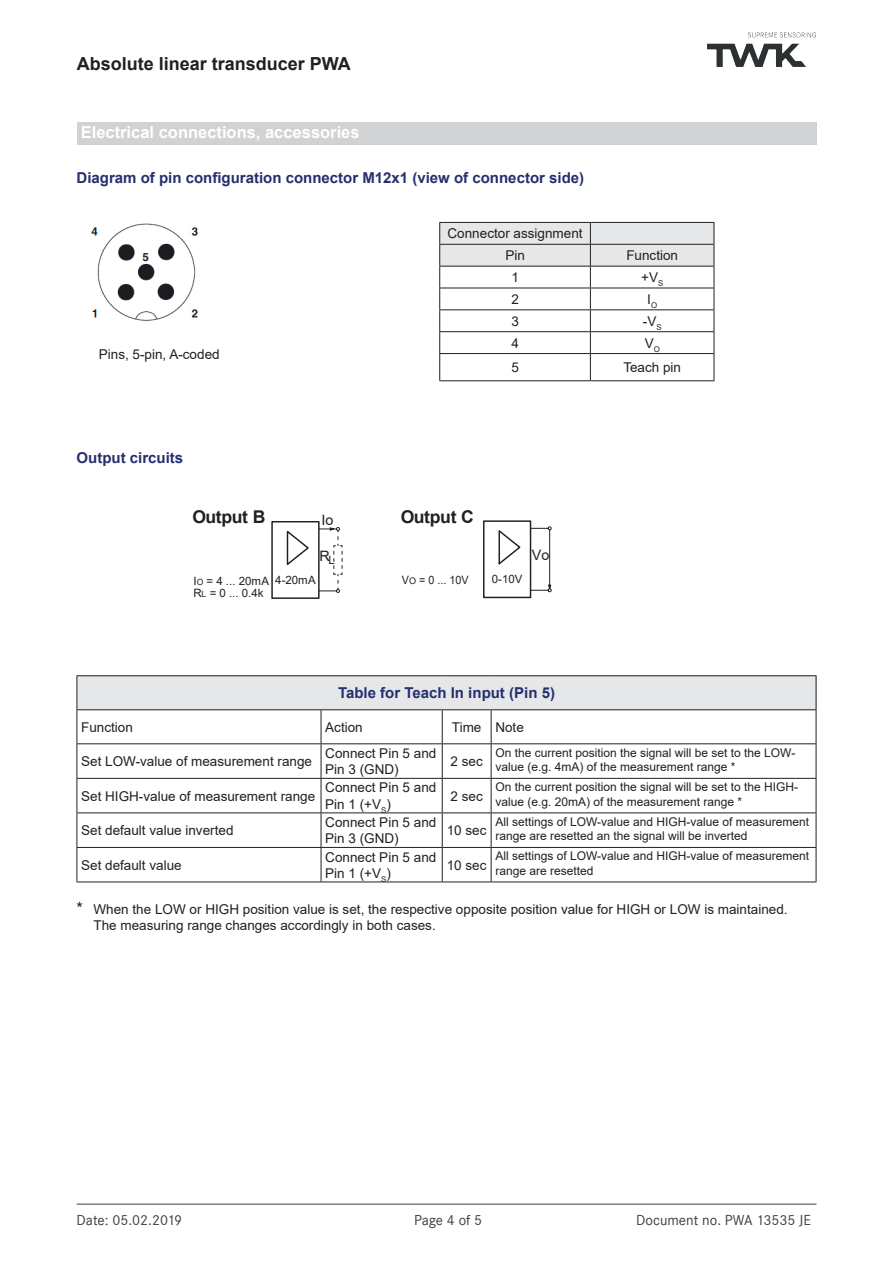
<style>
.page{position:relative;width:893px;height:1263px;background:#fff}
.page>*{position:absolute;margin:0;border:0;box-sizing:border-box;transform-origin:0 0}
.t1{font:700 18px "Arial";color:#231f20}
.t2{font:700 17.55px "Arial";letter-spacing:-.02em;color:#231f20}
.t3{font:700 16.5px "Arial";color:#fff}
.t4{font:700 15px "Arial";color:#262f6f}
.t5{font:15px "Corporate S";color:#3e3e3f}
.t6{font:14.4px "Arial";color:#231f20}
.t7{font:13.5px/16.2px "Arial";color:#231f20}
.t8{font:12px/14.4px "Arial";color:#231f20}
.t9{font:11.55px/12.8px "Arial";color:#231f20}
.t10{font:11.4px "Arial";color:#231f20;scale:.94 1}
.t11{font:11.4px "Arial";color:#231f20}
.s1{font-size:9px}
.s2{font-size:8.55px}
.s3{font-size:16.5px}
</style>
<div class="page">
<hr style="left:77px;top:1203px;width:739px;height:2px;background:#7c7f81">
<img style="left:707px;top:33px;width:108px;height:33px">
<div style="left:77px;top:122px;width:739px;height:23px;background:#d1d2d4"></div>
<img style="left:91px;top:223px;width:108px;height:98px">
<hr style="left:439px;top:380px;width:151px;height:1px;background:#231f20">
<hr style="left:590px;top:380px;width:124px;height:1px;background:#231f20">
<svg style="left:439px;top:222px;width:276px;height:158px"></svg>
<div style="left:483px;top:520px;width:48px;height:78px;border:1px solid #231f20"></div>
<svg style="left:530px;top:526px;width:22px;height:5px"></svg>
<hr style="left:549px;top:530px;width:1px;height:59px;background:#231f20">
<svg style="left:530px;top:584px;width:22px;height:8px"></svg>
<svg style="left:498px;top:530px;width:23px;height:35px"></svg>
<svg style="left:286px;top:530px;width:23px;height:35px"></svg>
<div style="left:271px;top:521px;width:49px;height:78px;border:1px solid #231f20"></div>
<svg style="left:319px;top:527px;width:24px;height:66px"></svg>
<div style="left:77px;top:676px;width:739px;height:34px;background:#e6e7e9"></div>
<svg style="left:78px;top:710px;width:738px;height:33px"></svg>
<hr style="left:321px;top:744px;width:1px;height:34px;background:#231f20">
<hr style="left:442px;top:744px;width:1px;height:34px;background:#231f20">
<hr style="left:491px;top:744px;width:1px;height:34px;background:#231f20">
<hr style="left:77px;top:778px;width:244px;height:1px;background:#231f20">
<hr style="left:77px;top:779px;width:1px;height:33px;background:#231f20">
<hr style="left:321px;top:779px;width:1px;height:33px;background:#231f20">
<hr style="left:442px;top:779px;width:1px;height:33px;background:#231f20">
<hr style="left:491px;top:779px;width:1px;height:33px;background:#231f20">
<hr style="left:816px;top:779px;width:1px;height:33px;background:#231f20">
<hr style="left:77px;top:812px;width:244px;height:1px;background:#231f20">
<hr style="left:77px;top:813px;width:1px;height:34px;background:#231f20">
<hr style="left:321px;top:812px;width:121px;height:1px;background:#231f20">
<hr style="left:321px;top:813px;width:1px;height:34px;background:#231f20">
<hr style="left:442px;top:812px;width:49px;height:1px;background:#231f20">
<hr style="left:442px;top:813px;width:1px;height:34px;background:#231f20">
<hr style="left:491px;top:812px;width:325px;height:1px;background:#231f20">
<hr style="left:491px;top:813px;width:1px;height:34px;background:#231f20">
<hr style="left:816px;top:813px;width:1px;height:34px;background:#231f20">
<hr style="left:77px;top:847px;width:244px;height:1px;background:#231f20">
<hr style="left:77px;top:848px;width:1px;height:33px;background:#231f20">
<hr style="left:321px;top:847px;width:121px;height:1px;background:#231f20">
<hr style="left:321px;top:848px;width:1px;height:33px;background:#231f20">
<hr style="left:442px;top:847px;width:49px;height:1px;background:#231f20">
<hr style="left:442px;top:848px;width:1px;height:33px;background:#231f20">
<hr style="left:491px;top:847px;width:325px;height:1px;background:#231f20">
<hr style="left:491px;top:848px;width:1px;height:33px;background:#231f20">
<hr style="left:816px;top:848px;width:1px;height:33px;background:#231f20">
<hr style="left:77px;top:881px;width:244px;height:1px;background:#231f20">
<hr style="left:321px;top:881px;width:121px;height:1px;background:#231f20">
<hr style="left:442px;top:881px;width:49px;height:1px;background:#231f20">
<hr style="left:491px;top:881px;width:325px;height:1px;background:#231f20">
<hr style="left:77px;top:744px;width:1px;height:34px;background:#231f20">
<hr style="left:816px;top:744px;width:1px;height:34px;background:#231f20">
<hr style="left:321px;top:778px;width:121px;height:1px;background:#231f20">
<hr style="left:442px;top:778px;width:49px;height:1px;background:#231f20">
<hr style="left:491px;top:778px;width:325px;height:1px;background:#231f20">
<hr style="left:77px;top:675px;width:244px;height:1px;background:#231f20">
<hr style="left:77px;top:676px;width:1px;height:33px;background:#231f20">
<hr style="left:321px;top:675px;width:121px;height:1px;background:#231f20">
<hr style="left:442px;top:675px;width:49px;height:1px;background:#231f20">
<hr style="left:491px;top:675px;width:325px;height:1px;background:#231f20">
<hr style="left:816px;top:676px;width:1px;height:33px;background:#231f20">
<hr style="left:77px;top:709px;width:244px;height:1px;background:#231f20">
<hr style="left:321px;top:709px;width:121px;height:1px;background:#231f20">
<hr style="left:442px;top:709px;width:49px;height:1px;background:#231f20">
<hr style="left:491px;top:709px;width:325px;height:1px;background:#231f20">
<hr style="left:77px;top:710px;width:1px;height:33px;background:#231f20">
<hr style="left:321px;top:710px;width:1px;height:33px;background:#231f20">
<hr style="left:442px;top:710px;width:1px;height:33px;background:#231f20">
<hr style="left:491px;top:710px;width:1px;height:33px;background:#231f20">
<hr style="left:816px;top:710px;width:1px;height:33px;background:#231f20">
<hr style="left:77px;top:743px;width:244px;height:1px;background:#231f20">
<hr style="left:321px;top:743px;width:121px;height:1px;background:#231f20">
<hr style="left:442px;top:743px;width:49px;height:1px;background:#231f20">
<hr style="left:491px;top:743px;width:325px;height:1px;background:#231f20">
<h1 class="t1" style="left:77px;top:51px;width:276px">Absolute linear transducer PWA</h1>
<p class="t3" style="left:81px;top:121px;width:280px">Electrical connections, accessories</p>
<p class="t4" style="left:77px;top:167px;width:509px">Diagram of pin configuration connector M12x1 (view of connector side)</p>
<p class="t7" style="left:448px;top:222px;width:137px;line-height:21.9px;text-align:center">Connector assignment<br>Pin</p>
<p class="t7" style="left:626px;top:247px;width:53px">Function</p>
<p class="t7" style="left:99px;top:346px;width:122px">Pins, 5-pin, A-coded</p>
<p class="t4" style="left:77px;top:447px;width:108px">Output circuits</p>
<p class="t2" style="left:192px;top:504px;width:75px">Output B</p>
<p class="t6" style="left:321px;top:510px;width:13px">Io</p>
<p class="t6" style="left:319px;top:546px;width:17px">R<sub>L</sub></p>
<p class="t7" style="left:511px;top:269px;width:9px">1</p>
<p class="t7" style="left:641px;top:269px;width:24px">+V<sub>S</sub></p>
<p class="t7" style="left:511px;top:291px;width:9px">2</p>
<p class="t7" style="left:647px;top:291px;width:11px">I<sub>O</sub></p>
<p class="t7" style="left:511px;top:313px;width:9px">3</p>
<p class="t7" style="left:643px;top:313px;width:20px">-V<sub>S</sub></p>
<p class="t7" style="left:511px;top:335px;width:9px">4</p>
<p class="t7" style="left:645px;top:335px;width:17px">V<sub>O</sub></p>
<p class="t7" style="left:511px;top:359px;width:9px">5</p>
<p class="t7" style="left:623px;top:359px;width:59px">Teach pin</p>
<p class="t2" style="left:401px;top:504px;width:75px">Output C</p>
<p class="t6" style="left:532px;top:545px;width:19px">Vo</p>
<p class="t9" style="left:275px;top:573px;width:42px">4-20mA</p>
<p class="t10" style="left:402px;top:572px;width:73px">V<span class="s1">O</span> = 0 ... 10V</p>
<p class="t11" style="left:492px;top:571px;width:32px">0-10V</p>
<p class="t9" style="left:193px;top:574px;width:77px">I<span class="s2">O</span> = 4 ... 20mA<br>R<span class="s2">L</span> = 0 ... 0.4k</p>
<p class="t4" style="left:338px;top:682px;width:218px">Table for Teach In input (Pin 5)</p>
<p class="t7" style="left:81px;top:719px;width:53px">Function</p>
<p class="t7" style="left:325px;top:719px;width:39px">Action</p>
<p class="t7" style="left:452px;top:719px;width:73px">Time Note</p>
<p class="t7" style="left:81px;top:753px;width:232px">Set LOW-value of measurement range</p>
<p class="t7" style="left:325px;top:745px;width:113px">Connect Pin 5 and<br>Pin 3 (GND)</p>
<p class="t7" style="left:451px;top:753px;width:34px">2 sec</p>
<p class="t8" style="left:495px;top:745px;width:301px">On the current position the signal will be set to the LOW&shy;value (e.g. 4mA) of the measurement range *</p>
<p class="t7" style="left:81px;top:788px;width:236px">Set HIGH-value of measurement range</p>
<p class="t7" style="left:325px;top:779px;width:113px">Connect Pin 5 and<br>Pin 1 (+V<sub>S</sub>)</p>
<p class="t7" style="left:451px;top:788px;width:34px">2 sec</p>
<p class="t8" style="left:495px;top:780px;width:304px">On the current position the signal will be set to the HIGH&shy;value (e.g. 20mA) of the measurement range *</p>
<p class="t7" style="left:81px;top:822px;width:154px">Set default value inverted</p>
<p class="t7" style="left:325px;top:814px;width:113px">Connect Pin 5 and<br>Pin 3 (GND)</p>
<p class="t7" style="left:447px;top:822px;width:41px">10 sec</p>
<p class="t8" style="left:495px;top:814px;width:315px">All settings of LOW-value and HIGH-value of measurement range are resetted an the signal will be inverted</p>
<p class="t7" style="left:81px;top:857px;width:102px">Set default value</p>
<p class="t7" style="left:325px;top:848px;width:113px">Connect Pin 5 and<br>Pin 1 (+V<sub>S</sub>)</p>
<p class="t7" style="left:447px;top:857px;width:41px">10 sec</p>
<p class="t8" style="left:495px;top:849px;width:315px">All settings of LOW-value and HIGH-value of measurement range are resetted</p>
<p class="t7" style="left:94px;top:901px;width:696px;text-indent:-17px"><span class="s3">*</span> When the LOW or HIGH position value is set, the respective opposite position value for HIGH or LOW is maintained.<br>The measuring range changes accordingly in both cases.</p>
<p class="t5" style="left:77px;top:1211px;width:107px">Date: 05.02.2019</p>
<p class="t5" style="left:414px;top:1211px;width:70px">Page 4 of 5</p>
<p class="t5" style="left:636px;top:1211px;width:176px">Document no. PWA 13535 JE</p>
</div>
